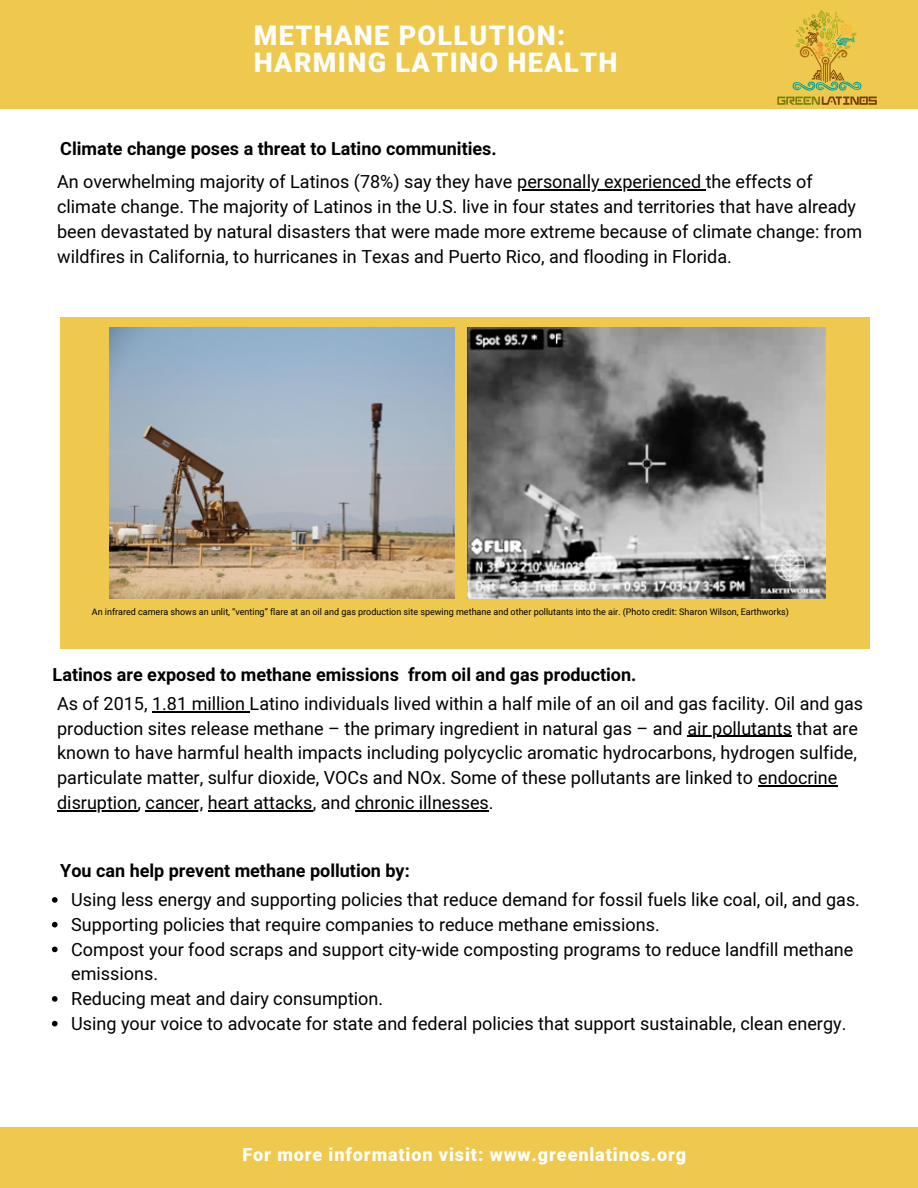
<style>
.page{position:relative;width:918px;height:1188px;background:#fff}
.page>*{position:absolute;margin:0;border:0;box-sizing:border-box;transform-origin:0 0}
.t1{font:900 27px/27px "Mardoto";letter-spacing:.05em;color:#fff}
.t2{font:18px/24.8px "Mardoto";color:#000}
.t3{font:700 18px "Mardoto";color:#000}
.t4{font:900 18px "Mardoto";letter-spacing:.05em;color:#fff}
.t5{font:9px "Mardoto";color:#000}
</style>
<div class="page">
<div style="left:0;top:0;width:918px;height:108px;background:#eec94d"></div>
<div style="left:0;top:1127px;width:918px;height:61px;background:#eec94d"></div>
<img style="left:777px;top:9px;width:100px;height:96px">
<svg style="left:52px;top:897px;width:6px;height:6px"></svg>
<svg style="left:52px;top:922px;width:6px;height:5px"></svg>
<svg style="left:52px;top:947px;width:6px;height:5px"></svg>
<svg style="left:52px;top:996px;width:6px;height:6px"></svg>
<svg style="left:52px;top:1021px;width:6px;height:5px"></svg>
<div style="left:60px;top:318px;width:809px;height:330px;background:#eec94d"></div>
<img style="left:468px;top:327px;width:358px;height:271px">
<img style="left:110px;top:327px;width:344px;height:271px">
<hr style="left:517px;top:190px;width:189px;height:1px;background:#000">
<hr style="left:152px;top:711px;width:98px;height:1px;background:#000">
<hr style="left:688px;top:736px;width:104px;height:1px;background:#000">
<hr style="left:758px;top:785px;width:79px;height:1px;background:#000">
<hr style="left:57px;top:810px;width:81px;height:1px;background:#000">
<hr style="left:146px;top:810px;width:57px;height:1px;background:#000">
<hr style="left:208px;top:810px;width:105px;height:1px;background:#000">
<hr style="left:355px;top:810px;width:134px;height:1px;background:#000">
<h1 class="t1" style="left:254px;top:22px;width:365px">METHANE POLLUTION:<br>HARMING LATINO HEALTH</h1>
<p class="t3" style="left:60px;top:139px;width:438px">Climate change poses a threat to Latino communities.</p>
<p class="t2" style="left:57px;top:170px;width:807px">An overwhelming majority of Latinos (78%) say they have personally experienced the effects of climate change. The majority of Latinos in the U.S. live in four states and territories that have already been devastated by natural disasters that were made more extreme because of climate change: from wildfires in California, to hurricanes in Texas and Puerto Rico, and flooding in Florida.</p>
<p class="t5" style="left:92px;top:606px;width:699px">An infrared camera shows an unlit, “venting” flare at an oil and gas production site spewing methane and other pollutants into the air. (Photo credit: Sharon Wilson, Earthworks)</p>
<p class="t3" style="left:53px;top:665px;width:585px">Latinos are exposed to methane emissions from oil and gas production.</p>
<p class="t2" style="left:57px;top:691px;width:808px">As of 2015, 1.81 million Latino individuals lived within a half mile of an oil and gas facility. Oil and gas production sites release methane – the primary ingredient in natural gas – and air pollutants that are known to have harmful health impacts including polycyclic aromatic hydrocarbons, hydrogen sulfide, particulate matter, sulfur dioxide, VOCs and NOx. Some of these pollutants are linked to endocrine disruption, cancer, heart attacks, and chronic illnesses.</p>
<p class="t3" style="left:60px;top:861px;width:351px">You can help prevent methane pollution by:</p>
<p class="t2" style="left:71px;top:888px;width:790px">Using less energy and supporting policies that reduce demand for fossil fuels like coal, oil, and gas.<br>Supporting policies that require companies to reduce methane emissions.<br>Compost your food scraps and support city-wide composting programs to reduce landfill methane emissions.<br>Reducing meat and dairy consumption.<br>Using your voice to advocate for state and federal policies that support sustainable, clean energy.</p>
<p class="t4" style="left:242px;top:1144px;width:445px">For more information visit: www.greenlatinos.org</p>
</div>
